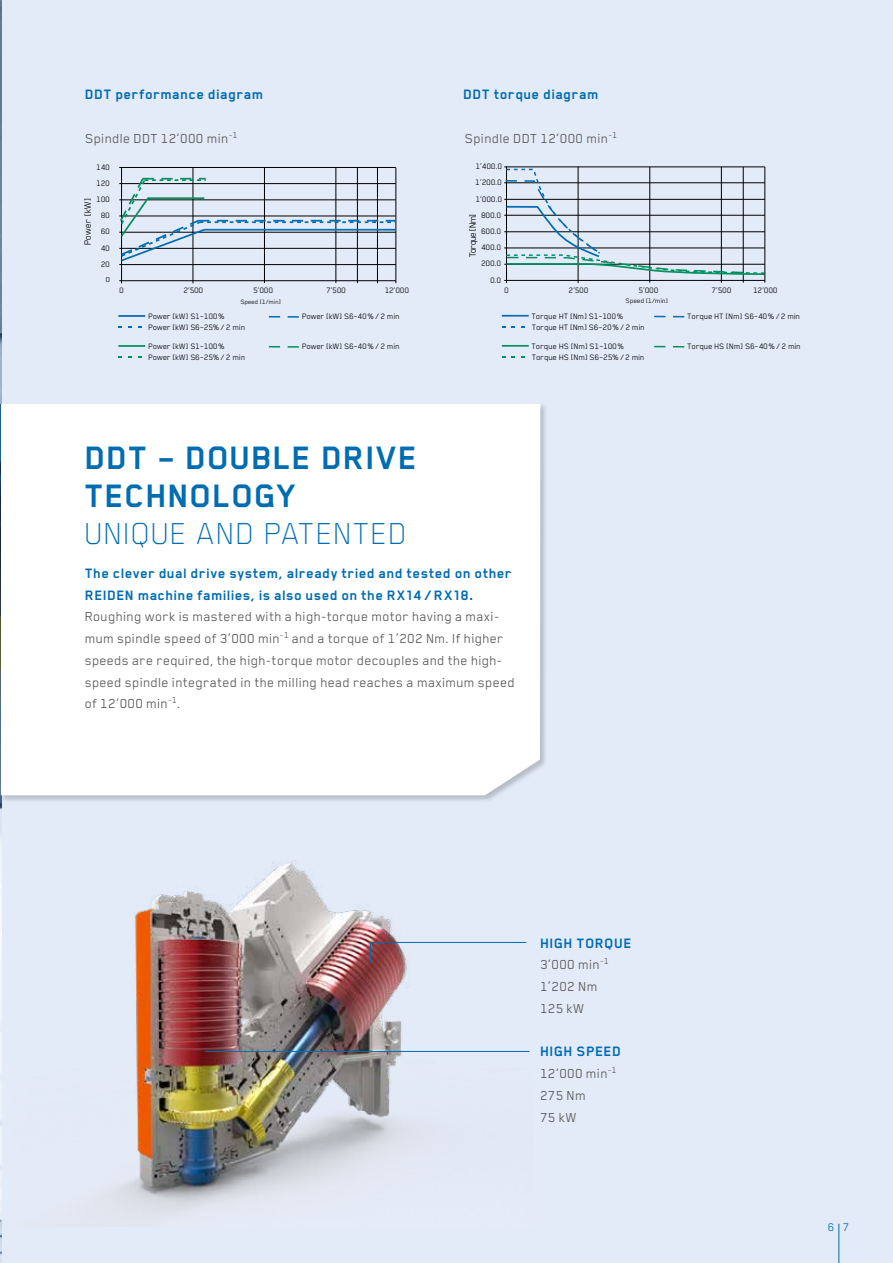
<style>
.page{position:relative;width:893px;height:1263px;background:#e4ebf8}
.page>*{position:absolute;margin:0;border:0;box-sizing:border-box;transform-origin:0 0}
.t1{font:700 37.5px/37.5px "Blender Pro";letter-spacing:.02em;color:#006cb1}
.t2{font:100 35.25px "Blender Pro";letter-spacing:.015em;color:#006cb1}
.t3{font:700 15.75px/21.8px "Blender Pro";letter-spacing:.025em;color:#006cb1}
.t4{font:15px/21.8px "Blender Pro";letter-spacing:.02em;color:#565655}
.t5{font:12.75px "Blender Pro";color:#006cb1}
.t6{font:10.5px "Blender Pro";letter-spacing:-.075em;color:#000}
.t7{font:9px "Blender Pro";letter-spacing:-.005em;color:#000}
.t8{font:8.25px "Blender Pro";color:#000;scale:1.09 1}
.t9{font:7.5px "Blender Pro";color:#000}
.t10{font:7.2px "Blender Pro";color:#000}
.s1{font-size:7.5px}
</style>
<div class="page">
<hr style="left:838px;top:1224px;width:1px;height:39px;background:#006cb1">
<img style="left:0;top:0;width:1px;height:1263px">
<img style="left:105px;top:860px;width:424px;height:358px">
<svg style="left:370px;top:942px;width:157px;height:22px"></svg>
<hr style="left:205px;top:1051px;width:325px;height:1px;background:#006cb1">
<div style="left:0;top:402px;width:548px;height:401px;background:#000;opacity:.2"></div>
<div style="left:1px;top:404px;width:539px;height:391px;background:#fff"></div>
<hr style="left:504px;top:280px;width:261px;height:1px;background:#000">
<hr style="left:504px;top:167px;width:261px;height:1px;background:#000">
<hr style="left:506px;top:167px;width:1px;height:116px;background:#000">
<hr style="left:578px;top:167px;width:1px;height:116px;background:#000">
<hr style="left:649px;top:167px;width:1px;height:116px;background:#000">
<hr style="left:721px;top:167px;width:1px;height:116px;background:#000">
<hr style="left:743px;top:167px;width:1px;height:116px;background:#000">
<hr style="left:502px;top:315px;width:27px;height:2px;background:#006cb1">
<svg style="left:654px;top:316px;width:31px;height:1px"></svg>
<svg style="left:504px;top:168px;width:261px;height:108px"></svg>
<hr style="left:502px;top:345px;width:27px;height:2px;background:#009060">
<svg style="left:654px;top:346px;width:31px;height:1px"></svg>
<hr style="left:765px;top:167px;width:1px;height:116px;background:#000">
<hr style="left:357px;top:168px;width:1px;height:115px;background:#000">
<hr style="left:377px;top:168px;width:1px;height:115px;background:#000">
<hr style="left:396px;top:168px;width:1px;height:115px;background:#000">
<hr style="left:119px;top:280px;width:277px;height:1px;background:#000">
<hr style="left:119px;top:264px;width:277px;height:1px;background:#000">
<hr style="left:119px;top:167px;width:277px;height:1px;background:#000">
<hr style="left:121px;top:167px;width:1px;height:116px;background:#000">
<hr style="left:193px;top:167px;width:1px;height:116px;background:#000">
<hr style="left:264px;top:167px;width:1px;height:116px;background:#000">
<hr style="left:336px;top:167px;width:1px;height:116px;background:#000">
<hr style="left:118px;top:315px;width:27px;height:2px;background:#006cb1">
<svg style="left:269px;top:316px;width:30px;height:2px"></svg>
<svg style="left:119px;top:176px;width:277px;height:87px"></svg>
<hr style="left:118px;top:345px;width:27px;height:2px;background:#009060">
<svg style="left:269px;top:346px;width:30px;height:2px"></svg>
<h3 class="t3" style="left:85px;top:83px;width:180px">DDT performance diagram</h3>
<h3 class="t3" style="left:463px;top:83px;width:137px">DDT torque diagram</h3>
<h3 class="t4" style="left:86px;top:127px;width:154px">Spindle DDT 12‘000 min<sup>-1</sup></h3>
<h3 class="t4" style="left:465px;top:127px;width:154px">Spindle DDT 12‘000 min<sup>-1</sup></h3>
<p class="t7" style="left:96px;top:162px;width:15px">140</p>
<p class="t7" style="left:476px;top:161px;width:28px">1‘400.0</p>
<p class="t7" style="left:96px;top:178px;width:15px">120</p>
<p class="t7" style="left:475px;top:178px;width:28px">1‘200.0</p>
<p class="t7" style="left:96px;top:194px;width:15px">100</p>
<p class="t6" style="left:82px;top:245px;width:49px;rotate:-90deg">Power [kW]</p>
<p class="t7" style="left:101px;top:211px;width:11px">80</p>
<p class="t7" style="left:101px;top:227px;width:11px">60</p>
<p class="t7" style="left:101px;top:243px;width:11px">40</p>
<p class="t7" style="left:476px;top:194px;width:28px">1‘000.0</p>
<p class="t7" style="left:481px;top:210px;width:22px">800.0</p>
<p class="t6" style="left:467px;top:257px;width:45px;rotate:-90deg">Torque [Nm]</p>
<p class="t7" style="left:481px;top:226px;width:22px">600.0</p>
<p class="t7" style="left:481px;top:242px;width:22px">400.0</p>
<p class="t7" style="left:101px;top:259px;width:11px">20</p>
<p class="t7" style="left:481px;top:259px;width:22px">200.0</p>
<p class="t8" style="left:106px;top:275px;width:6px">0</p>
<p class="t7" style="left:490px;top:275px;width:13px">0.0</p>
<p class="t7" style="left:120px;top:286px;width:6px">0</p>
<p class="t7" style="left:184px;top:286px;width:21px">2‘500</p>
<p class="t7" style="left:254px;top:286px;width:21px">5‘000</p>
<p class="t7" style="left:326px;top:286px;width:21px">7‘500</p>
<p class="t7" style="left:385px;top:286px;width:26px">12‘000</p>
<p class="t7" style="left:505px;top:285px;width:6px">0</p>
<p class="t7" style="left:569px;top:285px;width:21px">2‘500</p>
<p class="t7" style="left:639px;top:285px;width:21px">5‘000</p>
<p class="t7" style="left:712px;top:285px;width:21px">7‘500</p>
<p class="t7" style="left:753px;top:285px;width:26px">12‘000</p>
<p class="t10" style="left:241px;top:298px;width:42px">Speed [1/min<span class="s1">]</span></p>
<p class="t9" style="left:626px;top:296px;width:44px">Speed [1/min]</p>
<p class="t7" style="left:148px;top:311px;width:78px">Power [kW] S1–100%</p>
<p class="t7" style="left:302px;top:311px;width:99px">Power [kW] S6–40%/ 2 min</p>
<p class="t7" style="left:148px;top:323px;width:98px">Power [kW] S6–25%/ 2 min</p>
<p class="t7" style="left:148px;top:341px;width:78px">Power [kW] S1–100%</p>
<p class="t7" style="left:302px;top:341px;width:99px">Power [kW] S6–40%/ 2 min</p>
<p class="t7" style="left:148px;top:353px;width:98px">Power [kW] S6–25%/ 2 min</p>
<p class="t7" style="left:532px;top:311px;width:93px">Torque HT [Nm] S1–100%</p>
<p class="t7" style="left:532px;top:341px;width:94px">Torque HS [Nm] S1–100%</p>
<p class="t7" style="left:532px;top:323px;width:114px">Torque HT [Nm] S6–20%/ 2 min</p>
<p class="t7" style="left:532px;top:353px;width:114px">Torque HS [Nm] S6–25%/ 2 min</p>
<p class="t7" style="left:688px;top:311px;width:114px">Torque HT [Nm] S6–40%/ 2 min</p>
<p class="t7" style="left:688px;top:341px;width:115px">Torque HS [Nm] S6–40%/ 2 min</p>
<h1 class="t1" style="left:85px;top:438px;width:334px">DDT – DOUBLE DRIVE<br>TECHNOLOGY</h1>
<h2 class="t2" style="left:85px;top:514px;width:324px">UNIQUE AND PATENTED</h2>
<h3 class="t3" style="left:85px;top:562px;width:428px">The clever dual drive system, already tried and tested on other<br>REIDEN machine families, is also used on the RX14 / RX18.</h3>
<p class="t4" style="left:85px;top:605px;width:431px">Roughing work is mastered with a high-torque motor having a maxi&shy;mum spindle speed of 3’000 min<sup>-1</sup> and a torque of 1’202 Nm. If higher speeds are required, the high-torque motor decouples and the high&shy;speed spindle integrated in the milling head reaches a maximum speed of 12‘000 min<sup>-1</sup>.</p>
<h3 class="t3" style="left:540px;top:932px;width:93px">HIGH TORQUE</h3>
<h3 class="t4" style="left:540px;top:953px;width:70px">3‘000 min<sup>-1<br></sup>1’202 Nm<br>125 kW</h3>
<h3 class="t3" style="left:540px;top:1040px;width:82px">HIGH SPEED</h3>
<h3 class="t4" style="left:540px;top:1062px;width:78px">12‘000 min<sup>-1<br></sup>275 Nm<br>75 kW</h3>
<h3 class="t5" style="left:828px;top:1220px;width:23px">6 7</h3>
</div>
